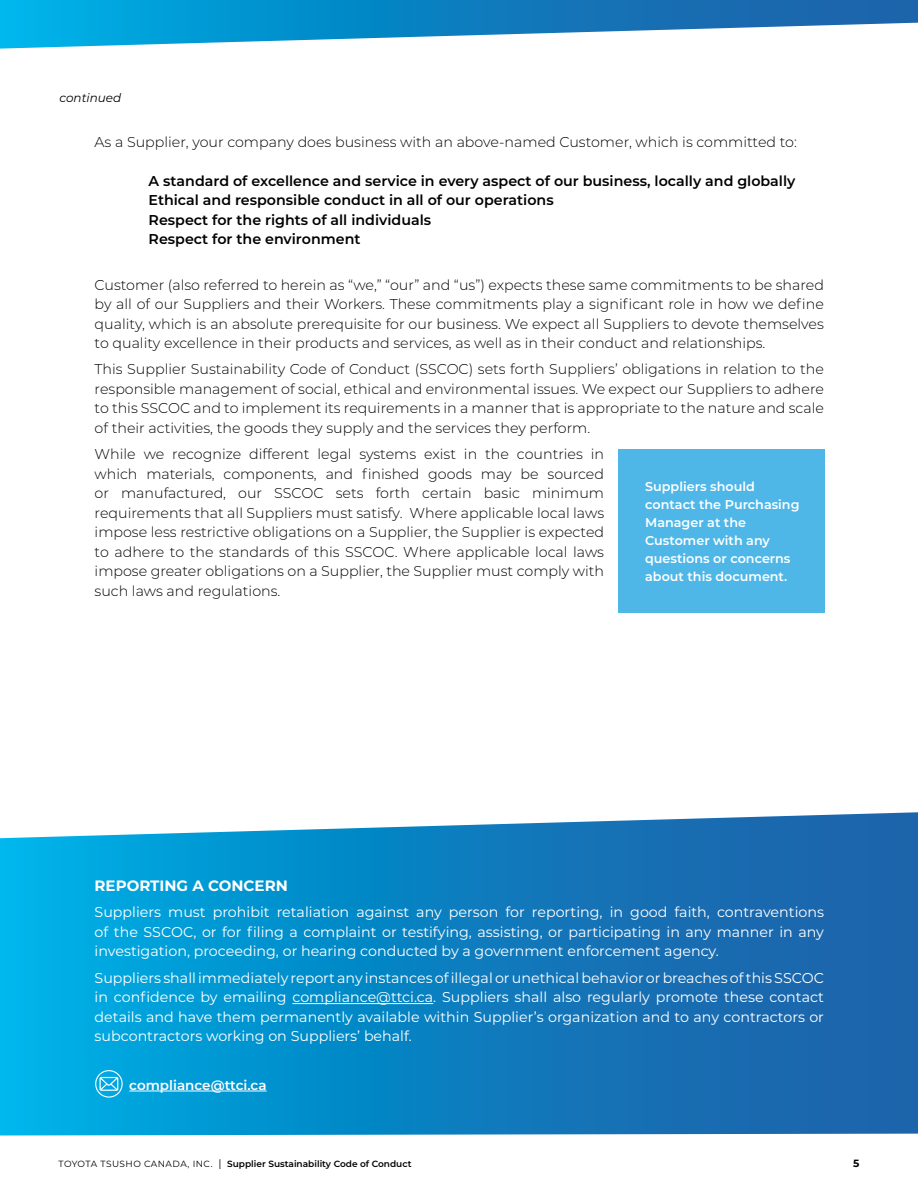
<style>
.page{position:relative;width:918px;height:1188px;background:#fff}
.page>*{position:absolute;margin:0;border:0;box-sizing:border-box;transform-origin:0 0}
.t1{font:700 15px "Montserrat";color:#fff}
.t2{font:300 14.25px/19.5px "Montserrat";color:#000;text-align:justify}
.t3{font:14.25px/19.5px "Montserrat";color:#fff;text-align:justify}
.t4{font:600 14.25px/19.5px "Montserrat";color:#000}
.t5{font:600 13.5px "Montserrat";color:#fff}
.t6{font:600 12.75px/18px "Montserrat";color:#fff}
.t7{font:italic 12px "Montserrat";color:#000}
.t8{font:700 10.5px "Montserrat";color:#000}
.t9{font:600 9px "Montserrat";color:#000}
.s1{font-weight:400}
.s2{font-weight:400;font-size:10.5px}
</style>
<div class="page">
<svg style="left:0;top:0;width:918px;height:49px"></svg>
<svg style="left:0;top:812px;width:918px;height:324px;background:#1788c5"></svg>
<hr style="left:129px;top:1091px;width:138px;height:1px;background:#fff">
<svg style="left:99px;top:1077px;width:19px;height:14px"></svg>
<div style="left:95px;top:1070px;width:28px;height:28px;border:1px solid #fff;border-radius:50%"></div>
<hr style="left:292px;top:1003px;width:141px;height:1px;background:#fff">
<div style="left:618px;top:449px;width:206px;height:164px;background:#4fb7e8"></div>
<p class="t7" style="left:59px;top:89px;width:63px">continued</p>
<p class="t2" style="left:95px;top:131px;width:704px">As a Supplier, your company does business with an above-named Customer, which is committed to:</p>
<p class="t4" style="left:149px;top:170px;width:648px">A standard of excellence and service in every aspect of our business, locally and globally Ethical and responsible conduct in all of our operations<br>Respect for the rights of all individuals<br>Respect for the environment</p>
<p class="t2" style="left:95px;top:274px;width:731px">Customer (also referred to herein as “we,” “our” and “us”) expects these same commitments to be shared by all of our Suppliers and their Workers. These commitments play a significant role in how we define quality, which is an absolute prerequisite for our business. We expect all Suppliers to devote themselves to quality excellence in their products and services, as well as in their conduct and relationships.</p>
<p class="t2" style="left:95px;top:359px;width:731px">This Supplier Sustainability Code of Conduct (SSCOC) sets forth Suppliers’ obligations in relation to the responsible management of social, ethical and environmental issues. We expect our Suppliers to adhere to this SSCOC and to implement its requirements in a manner that is appropriate to the nature and scale of their activities, the goods they supply and the services they perform.</p>
<p class="t2" style="left:95px;top:444px;width:511px">While we recognize different legal systems exist in the countries in which materials, components, and finished goods may be sourced or manufactured, our SSCOC sets forth certain basic minimum requirements that all Suppliers must satisfy. Where applicable local laws impose less restrictive obligations on a Supplier, the Supplier is expected to adhere to the standards of this SSCOC. Where applicable local laws impose greater obligations on a Supplier, the Supplier must comply with such laws and regulations.</p>
<p class="t6" style="left:645px;top:477px;width:156px">Suppliers should contact the Purchasing<br>Manager at the<br>Customer with any questions or concerns about this document.</p>
<p class="t1" style="left:95px;top:875px;width:195px">REPORTING A CONCERN</p>
<p class="t3" style="left:95px;top:902px;width:731px">Suppliers must prohibit retaliation against any person for reporting, in good faith, contraventions of the SSCOC, or for filing a complaint or testifying, assisting, or participating in any manner in any investigation, proceeding, or hearing conducted by a government enforcement agency.</p>
<p class="t3" style="left:95px;top:967px;width:731px">Suppliers shall immediately report any instances of illegal or unethical behavior or breaches of this SSCOC in confidence by emailing compliance@ttci.ca. Suppliers shall also regularly promote these contact details and have them permanently available within Supplier’s organization and to any contractors or subcontractors working on Suppliers’ behalf.</p>
<p class="t5" style="left:129px;top:1075px;width:139px">compliance@ttci.ca</p>
<p class="t9" style="left:58px;top:1157px;width:355px"><span class="s1">TOYOTA TSUSHO CANADA, INC.</span> <span class="s2">|</span> Supplier Sustainability Code of Conduct</p>
<p class="t8" style="left:853px;top:1156px;width:8px">5</p>
</div>
